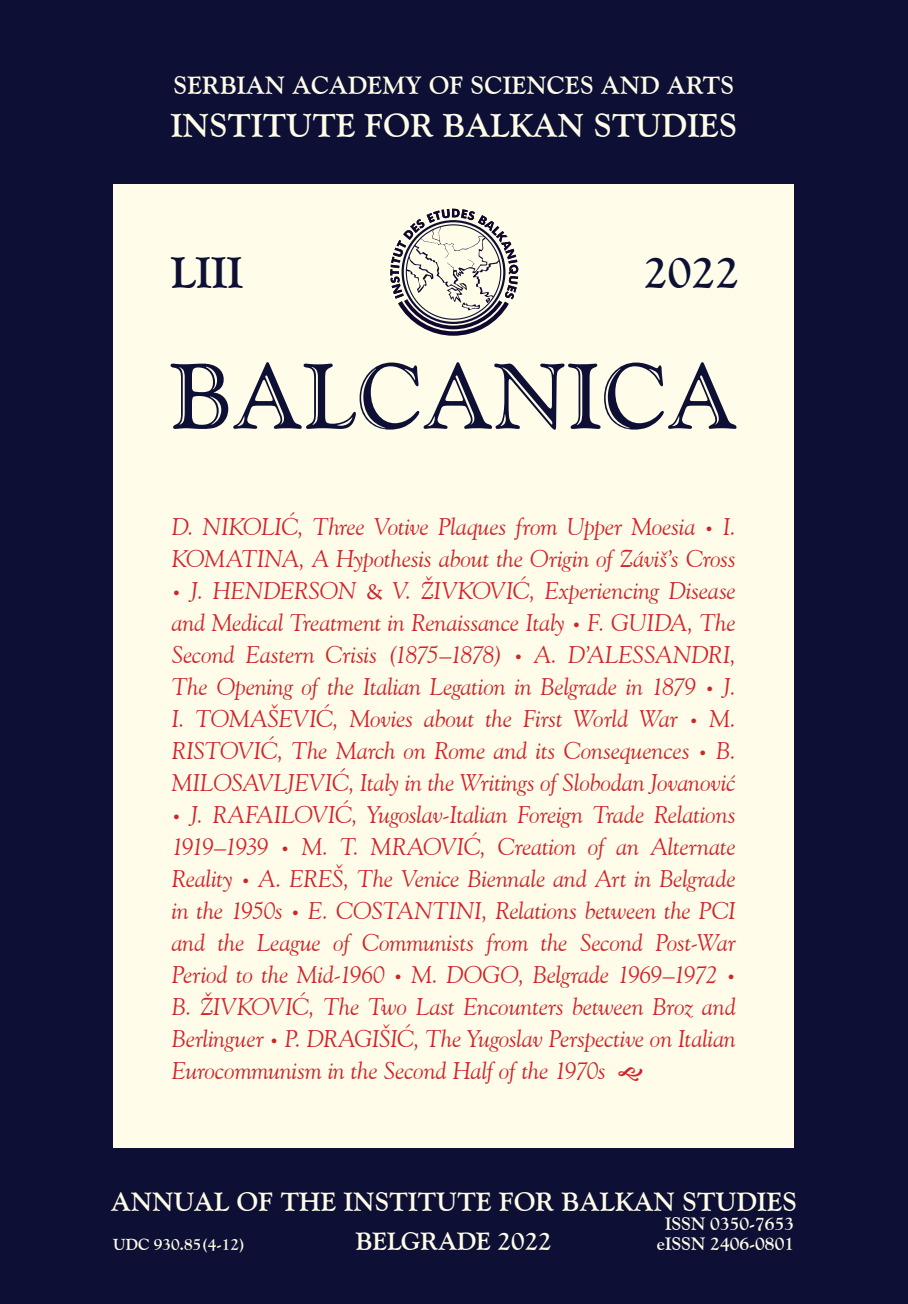
<style>
.page{position:relative;width:908px;height:1304px;background:#fff}
.page>*{position:absolute;margin:0;border:0;box-sizing:border-box;transform-origin:0 0}
.t1{font:92px "Goudy Handtooled BT";letter-spacing:.01em;color:#0d1034}
.t2{font:700 44px "Goudy Old Style BT";color:#0d1034}
.t3{font:700 33px "Goudy Old Style BT";letter-spacing:.01em;color:#fffde9}
.t4{font:700 26.4px "Goudy Old Style BT";letter-spacing:.01em;color:#fffde9}
.t5{font:700 25px "Goudy Old Style BT";letter-spacing:.01em;color:#fffde9}
.t6{font:italic 24px/32px "Goudy Old Style BT";letter-spacing:-.005em;color:#d1232a;text-align:justify}
.t7{font:700 18px "Goudy Old Style BT";color:#fffde9}
.t8{font:700 16px "Goudy Old Style BT";color:#fffde9}
.s1{font-size:16px}
.s2{font-family:"Arno Pro";font-style:normal}
</style>
<div class="page">
<div style="left:0;top:0;width:907px;height:1304px;background:#0d1034"></div>
<div style="left:113px;top:184px;width:681px;height:964px;background:#fffde9"></div>
<svg style="left:390px;top:209px;width:128px;height:127px"></svg>
<p class="t5" style="left:173px;top:70px;width:562px">SERBIAN ACADEMY OF SCIENCES AND ARTS</p>
<p class="t3" style="left:171px;top:106px;width:567px">INSTITUTE FOR BALKAN STUDIES</p>
<p class="t2" style="left:171px;top:246px;width:73px">LIII</p>
<p class="t2" style="left:643px;top:246px;width:97px">2022</p>
<p class="t1" style="left:171px;top:340px;width:567px">BALCANICA</p>
<p class="t6" style="left:172px;top:510px;width:565px">D. Nikolić, Three Votive Plaques from Upper Moesia <span class="s1">•</span> I.<br>Komatina, A Hypothesis about the Origin of Záviš’s Cross</p>
<p class="t6" style="left:172px;top:574px;width:565px"><span class="s1">•</span> J. Henderson <span class="s2">&amp;</span> V. Živković, Experiencing Disease and Medical Treatment in Renaissance Italy <span class="s1">•</span> F. Guida, The Second Eastern Crisis (1875–1878) <span class="s1">•</span> A. D’Alessandri, The Opening of the Italian Legation in Belgrade in 1879 <span class="s1">•</span> J.<br>I. Tomašević, Movies about the First World War <span class="s1">•</span> M.<br>Ristović, The March on Rome and its Consequences <span class="s1">•</span> B.<br>Milosavljević, Italy in the Writings of Slobodan Jovanović</p>
<p class="t6" style="left:172px;top:798px;width:565px"><span class="s1">•</span> J. Rafailović, Yugoslav-Italian Foreign Trade Relations 1919–1939 <span class="s1">•</span> M. T. Mraović, Creation of an Alternate Reality <span class="s1">•</span> A. Ereš, The Venice Biennale and Art in Belgrade in the 1950s <span class="s1">•</span> E. Costantini, Relations between the PCI and the League of Communists from the Second Post-War Period to the Mid-1960 <span class="s1">•</span> M. Dogo, Belgrade 1969–1972 <span class="s1">• </span>B. Živković, The Two Last Encounters between Broz and Berlinguer <span class="s1">•</span> P. Dragišić, The Yugoslav Perspective on Italian Eurocommunism in the Second Half of the 1970s</p>
<p class="t4" style="left:111px;top:1185px;width:687px">ANNUAL OF THE INSTITUTE FOR BALKAN STUDIES</p>
<p class="t7" style="left:664px;top:1213px;width:131px">ISSN 0350-7653</p>
<p class="t5" style="left:356px;top:1226px;width:197px">BELGRADE 2022</p>
<p class="t8" style="left:113px;top:1235px;width:134px">UDC 930.85(4-12)</p>
<p class="t7" style="left:656px;top:1233px;width:139px">eISSN 2406-0801</p>
</div>
